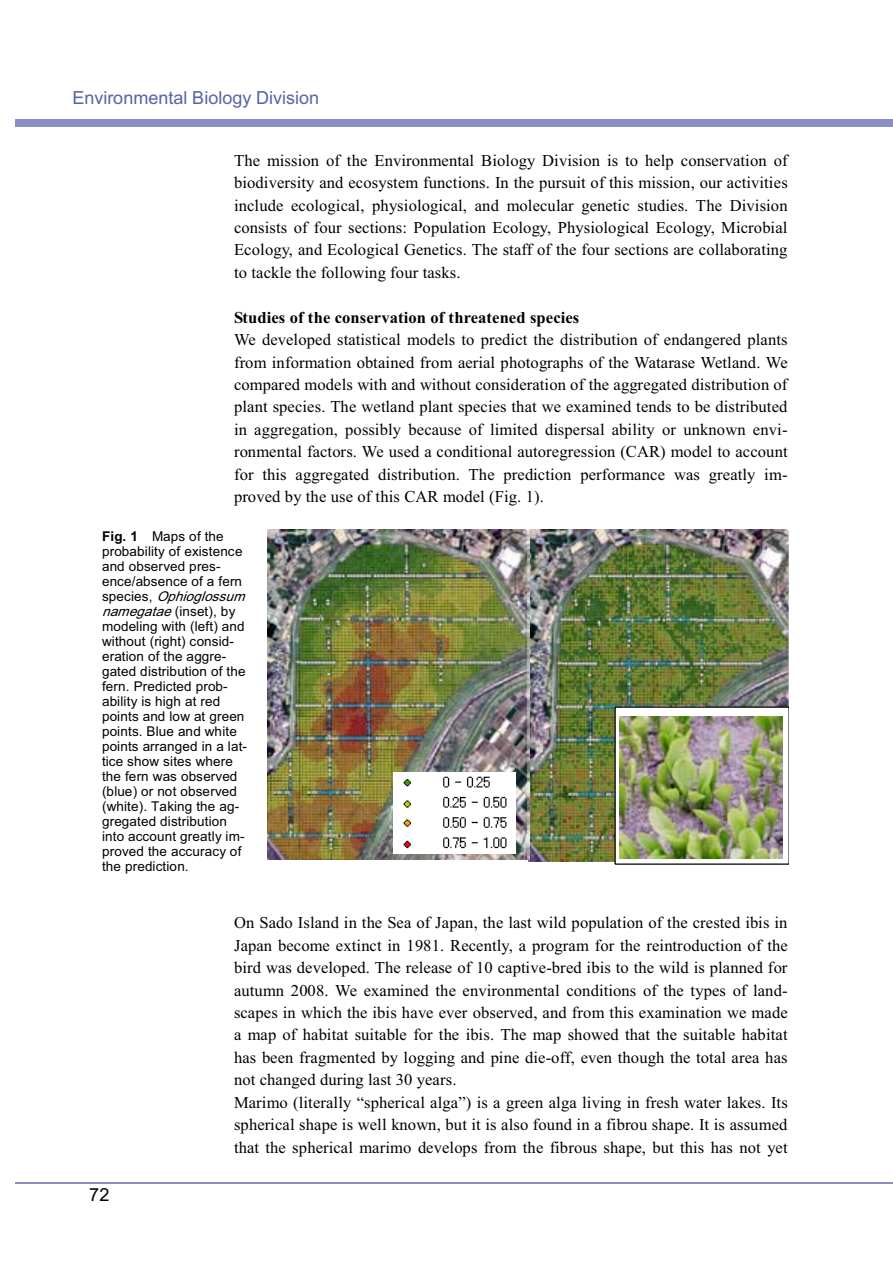
<style>
.page{position:relative;width:893px;height:1263px;background:#fff}
.page>*{position:absolute;margin:0;border:0;box-sizing:border-box;transform-origin:0 0}
.t1{font:18px "Arial";color:#5862a8}
.t2{font:18px "Arial";color:#000}
.t3{font:16.5px/22.5px "Times New Roman";letter-spacing:.005em;color:#000;text-align:justify}
.t4{font:700 16.5px "Times New Roman";letter-spacing:.005em;color:#000}
.t5{font:13.5px/15px "Arial";letter-spacing:.005em;color:#000}
.s1{font-weight:700}
.s2{font-style:italic}
</style>
<div class="page">
<div style="left:15px;top:119px;width:877px;height:8px;background:#8b8ec3"></div>
<hr style="left:15px;top:1182px;width:877px;height:2px;background:#8b8ec3">
<img style="left:528px;top:529px;width:260px;height:333px">
<img style="left:267px;top:529px;width:262px;height:331px">
<img style="left:393px;top:772px;width:122px;height:81px">
<img style="left:615px;top:707px;width:173px;height:157px">
<p class="t1" style="left:72px;top:91px;width:248px">Environmental Biology Division</p>
<p class="t3" style="left:234px;top:151px;width:555px">The mission of the Environmental Biology Division is to help conservation of biodiversity and ecosystem functions. In the pursuit of this mission, our activities include ecological, physiological, and molecular genetic studies. The Division consists of four sections: Population Ecology, Physiological Ecology, Microbial Ecology, and Ecological Genetics. The staff of the four sections are collaborating to tackle the following four tasks.</p>
<p class="t4" style="left:234px;top:312px;width:347px">Studies of the conservation of threatened species</p>
<p class="t3" style="left:234px;top:330px;width:555px">We developed statistical models to predict the distribution of endangered plants from information obtained from aerial photographs of the Watarase Wetland. We compared models with and without consideration of the aggregated distribution of plant species. The wetland plant species that we examined tends to be distributed in aggregation, possibly because of limited dispersal ability or unknown envi&shy;ronmental factors. We used a conditional autoregression (CAR) model to account for this aggregated distribution. The prediction performance was greatly im&shy;proved by the use of this CAR model (Fig. 1).</p>
<p class="t5" style="left:102px;top:530px;width:148px"><span class="s1">Fig. 1</span> Maps of the probability of existence and observed pres&shy;ence/absence of a fern s p e c i e s , <span class="s2">Ophioglossum namegatae</span>( ins et ) , b y modeling with (left) and without (right) consid&shy;eration of the aggre&shy;gated distribution of the fern. Predicted prob&shy;ability is high at red points and low at green points. Blue and white points arranged in a lat&shy;tice show sites where the fern was observed (blue) or not observed (white). Taking the ag&shy;gregated distribution into account greatly im&shy;proved the accuracy of the prediction.</p>
<p class="t2" style="left:89px;top:1188px;width:22px">72</p>
<p class="t3" style="left:234px;top:913px;width:555px;text-align:left">On Sado Island in the Sea of Japan, the last wild population of the crested ibis in Japan become extinct in 1981. Recently, a program for the reintroduction of the bird was developed. The release of 10 captive-bred ibis to the wild is planned for autumn 2008. We examined the environmental conditions of the types of land&shy;scapes in which the ibis have ever observed, and from this examination we made a map of habitat suitable for the ibis. The map showed that the suitable habitat has been fragmented by logging and pine die-off, even though the total area has not changed during last 30 years.<br>Marimo (literally “spherical alga”) is a green alga living in fresh water lakes. Its spherical shape is well known, but it is also found in a fibrou shape. It is assumed that the spherical marimo develops from the fibrous shape, but this has not yet</p>
</div>
